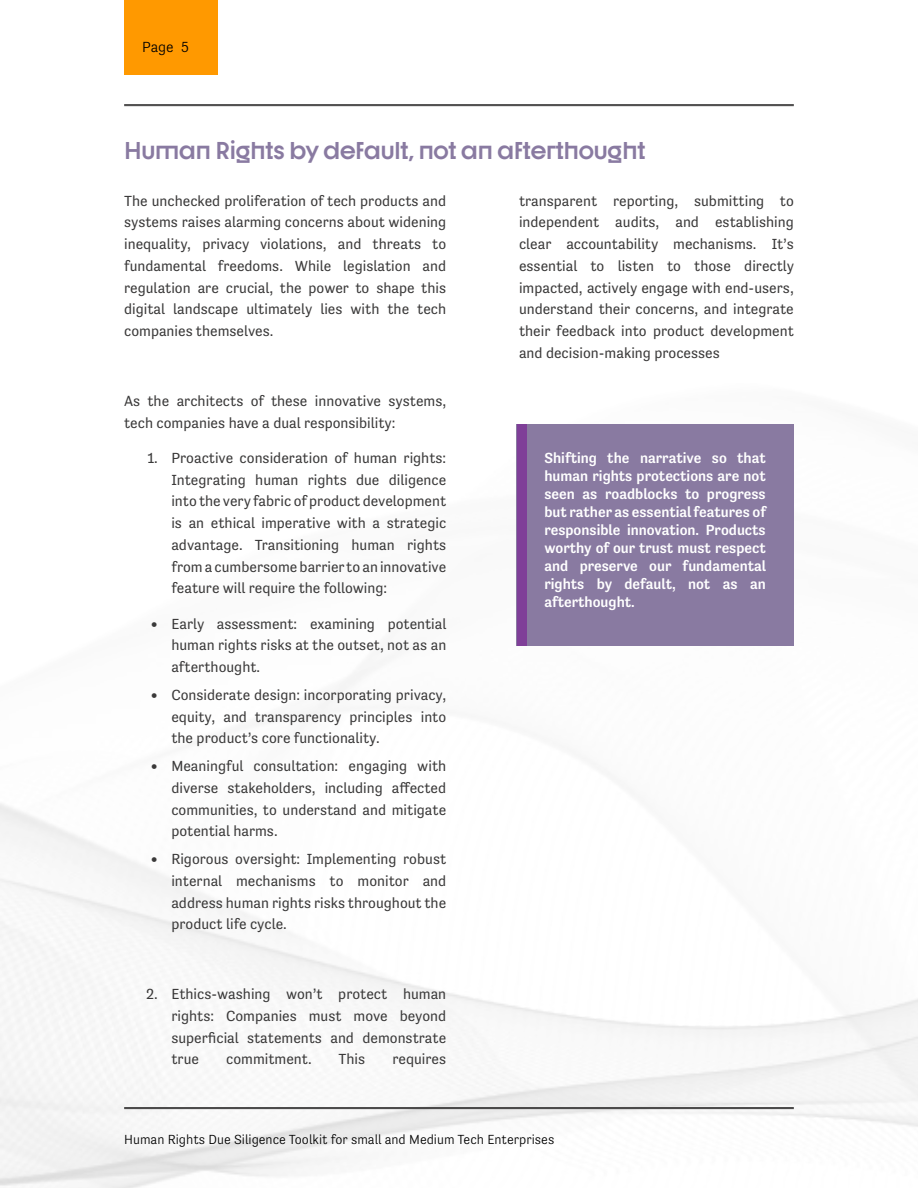
<style>
.page{position:relative;width:918px;height:1188px;background:#fff}
.page>*{position:absolute;margin:0;border:0;box-sizing:border-box;transform-origin:0 0}
.t1{font:700 24px "Dystopian";letter-spacing:-.01em;color:#897aa1}
.t2{font:15px/21.8px "Tenso";color:#3a3939;text-align:justify}
.t3{font:500 15px/18px "Tenso";color:#fff;text-align:justify}
.t4{font:300 15px "Tenso";color:#000}
.t5{font:300 13.5px "Tenso";color:#000}
</style>
<div class="page">
<img style="left:0;top:424px;width:918px;height:764px">
<div style="left:124px;top:0;width:94px;height:75px;background:#f90"></div>
<hr style="left:124px;top:1107px;width:670px;height:1px;background:#3a3939">
<hr style="left:124px;top:1108px;width:670px;height:1px;background:#3a3939">
<hr style="left:124px;top:104px;width:670px;height:1px;background:#3a3939">
<hr style="left:124px;top:105px;width:670px;height:1px;background:#3a3939">
<div style="left:516px;top:425px;width:278px;height:221px;background:#897aa1"></div>
<div style="left:517px;top:425px;width:9px;height:221px;background:#7f3f98"></div>
<p class="t4" style="left:142px;top:38px;width:48px">Page 5</p>
<h1 class="t1" style="left:124px;top:135px;width:523px">Human Rights by default, not an afterthought</h1>
<p class="t2" style="left:124px;top:190px;width:324px">The unchecked proliferation of tech products and systems raises alarming concerns about widening inequality, privacy violations, and threats to fundamental freedoms. While legislation and regulation are crucial, the power to shape this digital landscape ultimately lies with the tech companies themselves.</p>
<p class="t2" style="left:124px;top:390px;width:324px">As the architects of these innovative systems, tech companies have a dual responsibility:</p>
<p class="t2" style="left:171px;top:447px;width:276px;text-indent:-24px">1. Proactive consideration of human rights:<br>Integrating human rights due diligence into the very fabric of product development is an ethical imperative with a strategic advantage. Transitioning human rights from a cumbersome barrier to an innovative feature will require the following:</p>
<p class="t2" style="left:171px;top:613px;width:277px;text-indent:-20px">• Early assessment: examining potential human rights risks at the outset, not as an afterthought.</p>
<p class="t2" style="left:171px;top:684px;width:276px;text-indent:-20px">• Considerate design: incorporating privacy, equity, and transparency principles into the product’s core functionality.</p>
<p class="t2" style="left:171px;top:755px;width:276px;text-indent:-20px">• Meaningful consultation: engaging with diverse stakeholders, including affected communities, to understand and mitigate potential harms.</p>
<p class="t2" style="left:171px;top:848px;width:276px;text-indent:-20px">• Rigorous oversight: Implementing robust internal mechanisms to monitor and address human rights risks throughout the product life cycle.</p>
<p class="t2" style="left:171px;top:983px;width:276px;text-indent:-25px">2. Ethics-washing won’t protect human rights: Companies must move beyond superficial statements and demonstrate true</p>
<p class="t2" style="left:226px;top:1048px;width:87px">commitment.</p>
<p class="t2" style="left:338px;top:1048px;width:28px">This</p>
<p class="t2" style="left:392px;top:1048px;width:55px">requires</p>
<p class="t2" style="left:519px;top:190px;width:277px">transparent reporting, submitting to independent audits, and establishing clear accountability mechanisms. It’s essential to listen to those directly impacted, actively engage with end-users, understand their concerns, and integrate their feedback into product development and decision-making processes</p>
<p class="t3" style="left:544px;top:449px;width:223px">Shifting the narrative so that human rights protections are not seen as roadblocks to progress but rather as essential features of responsible innovation. Products worthy of our trust must respect and preserve our fundamental rights by default, not as an afterthought.</p>
<p class="t5" style="left:124px;top:1132px;width:432px">Human Rights Due Siligence Toolkit for small and Medium Tech Enterprises</p>
</div>
